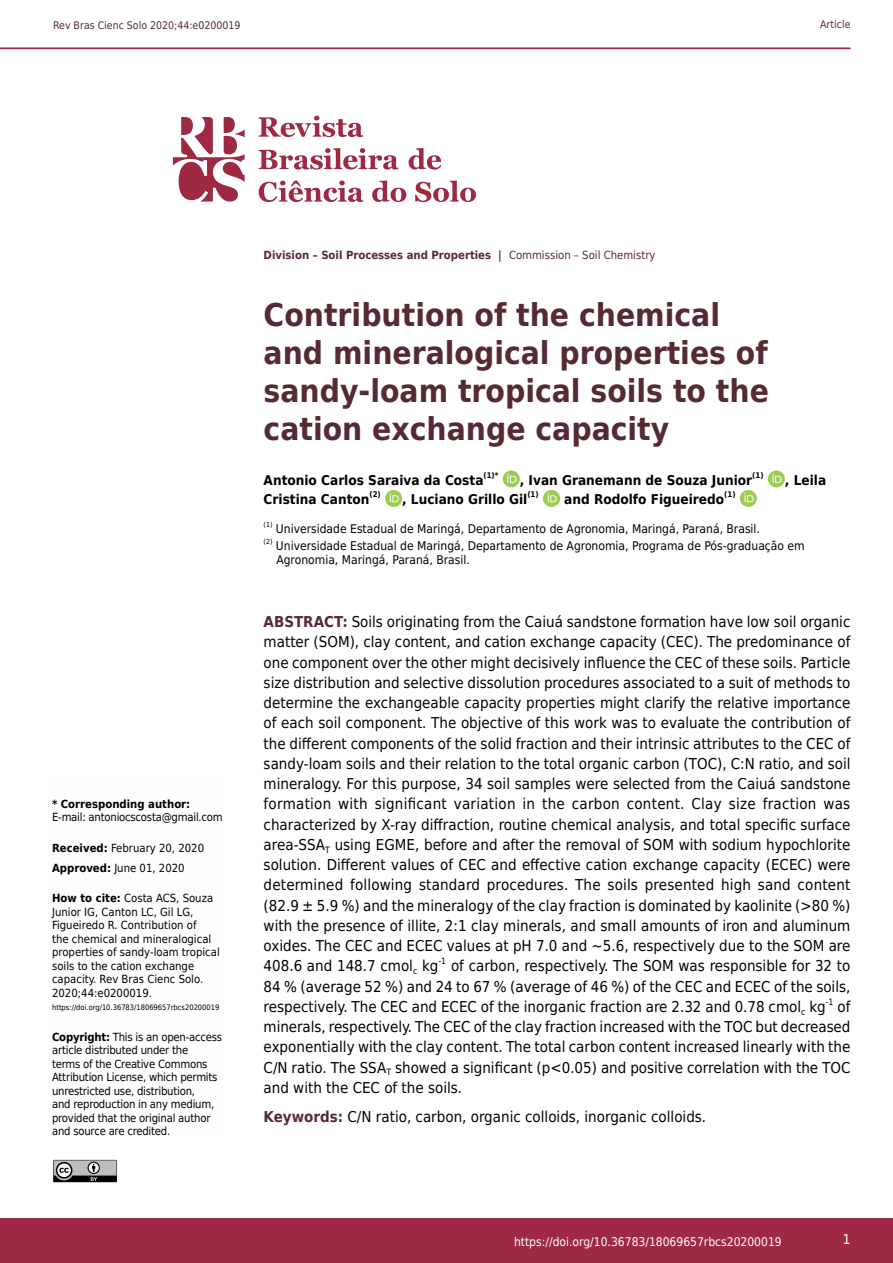
<style>
.page{position:relative;width:893px;height:1263px;background:#fff}
.page>*{position:absolute;margin:0;border:0;box-sizing:border-box;transform-origin:0 0}
.t1{font:700 31.5px/37.8px "DejaVu Sans Condensed";color:#562a32}
.t2{font:15px/20.2px "DejaVu Sans Condensed";color:#000;text-align:justify}
.t3{font:700 13.5px "DejaVu Sans Condensed";color:#000}
.t4{font:13.5px "DejaVu Sans Condensed";color:#fff}
.t5{font:12px/14.4px "DejaVu Sans Condensed";color:#000}
.t6{font:12px "DejaVu Sans Condensed";color:#fff}
.t7{font:11.25px/13.5px "DejaVu Sans Condensed";letter-spacing:-.02em;color:#000}
.t8{font:11.25px/13.5px "DejaVu Sans Condensed";color:#000}
.t9{font:700 11.25px "DejaVu Sans Condensed";color:#562a32}
.t10{font:700 11.25px "DejaVu Sans Condensed";color:#000}
.t11{font:10.5px "DejaVu Sans Condensed";color:#562a32}
.t12{font:8.7px "DejaVu Sans Condensed";color:#000}
.t13{font:700 7.8px "DejaVu Sans Condensed";color:#000}
.t14{font:7.5px "DejaVu Sans Condensed";color:#000}
.t15{font:6.9px "DejaVu Sans Condensed";color:#000}
.s1{font-weight:400}
.s2{font-weight:700}
.s3{font-weight:700;color:#562a32}
</style>
<div class="page">
<hr style="left:0;top:47px;width:850px;height:2px;background:#9e2943">
<svg style="left:53px;top:1160px;width:64px;height:22px"></svg>
<div style="left:0;top:1218px;width:893px;height:45px;background:#9e2943"></div>
<div style="left:503px;top:470px;width:17px;height:17px;background:#9ccc51;border-radius:50%"></div>
<svg style="left:507px;top:473px;width:10px;height:10px"></svg>
<div style="left:768px;top:470px;width:17px;height:17px;background:#9ccc51;border-radius:50%"></div>
<svg style="left:772px;top:473px;width:10px;height:10px"></svg>
<svg style="left:385px;top:490px;width:17px;height:17px"></svg>
<svg style="left:390px;top:493px;width:9px;height:9px"></svg>
<svg style="left:543px;top:490px;width:17px;height:17px"></svg>
<svg style="left:548px;top:493px;width:9px;height:9px"></svg>
<div style="left:740px;top:490px;width:17px;height:17px;background:#9ccc51;border-radius:50%"></div>
<svg style="left:744px;top:493px;width:10px;height:9px"></svg>
<svg style="left:173px;top:115px;width:303px;height:88px"></svg>
<p class="t11" style="left:53px;top:17px;width:189px">Rev Bras Cienc Solo 2020;44:e0200019</p>
<p class="t11" style="left:820px;top:16px;width:32px">Article</p>
<p class="t9" style="left:264px;top:246px;width:393px">Division – Soil Processes and Properties | <span class="s1">Commission – Soil Chemistry</span></p>
<p class="t10" style="left:52px;top:795px;width:140px">* Corresponding author:</p>
<p class="t7" style="left:52px;top:810px;width:172px">E-mail: antoniocscosta@gmail.com</p>
<p class="t8" style="left:52px;top:838px;width:154px;line-height:20px"><span class="s2">Received:</span> February 20, 2020<br><span class="s2">Approved:</span> June 01, 2020</p>
<p class="t8" style="left:52px;top:891px;width:169px"><span class="s2">How to cite:</span> Costa ACS, Souza<br>Junior IG, Canton LC, Gil LG,<br>Figueiredo R. Contribution of<br>the chemical and mineralogical properties of sandy-loam tropical soils to the cation exchange capacity. Rev Bras Cienc Solo.<br>2020;44:e0200019.</p>
<p class="t14" style="left:52px;top:1002px;width:169px">https://doi.org/10.36783/18069657rbcs20200019</p>
<p class="t7" style="left:52px;top:1030px;width:172px"><span class="s2">Copyright:</span> This is an open-access article distributed under the<br>terms of the Creative Commons<br>Attribution License, which permits unrestricted use, distribution,<br>and reproduction in any medium, provided that the original author and source are credited.</p>
<h1 class="t1" style="left:264px;top:295px;width:507px">Contribution of the chemical and mineralogical properties of sandy-loam tropical soils to the cation exchange capacity</h1>
<p class="t3" style="left:264px;top:469px;width:221px">Antonio Carlos Saraiva da Costa</p>
<p class="t13" style="left:483px;top:469px;width:17px">(1)*</p>
<p class="t3" style="left:520px;top:469px;width:234px">, Ivan Granemann de Souza Junior</p>
<p class="t13" style="left:752px;top:469px;width:13px">(1)</p>
<p class="t3" style="left:785px;top:469px;width:43px">, Leila</p>
<p class="t3" style="left:264px;top:488px;width:107px">Cristina Canton</p>
<p class="t13" style="left:370px;top:488px;width:13px">(2)</p>
<p class="t3" style="left:402px;top:488px;width:127px">, Luciano Grillo Gil</p>
<p class="t13" style="left:527px;top:488px;width:13px">(1)</p>
<p class="t3" style="left:564px;top:488px;width:161px">and Rodolfo Figueiredo</p>
<p class="t13" style="left:724px;top:488px;width:13px">(1)</p>
<p class="t15" style="left:264px;top:519px;width:10px">(1)</p>
<p class="t5" style="left:276px;top:522px;width:486px">Universidade Estadual de Maringá, Departamento de Agronomia, Maringá, Paraná, Brasil.</p>
<p class="t15" style="left:264px;top:536px;width:10px">(2)</p>
<p class="t5" style="left:276px;top:538px;width:530px">Universidade Estadual de Maringá, Departamento de Agronomia, Programa de Pós-graduação em<br>Agronomia, Maringá, Paraná, Brasil.</p>
<p class="t2" style="left:264px;top:611px;width:588px"><span class="s3">ABSTRACT:</span> Soils originating from the Caiuá sandstone formation have low soil organic matter (SOM), clay content, and cation exchange capacity (CEC). The predominance of one component over the other might decisively influence the CEC of these soils. Particle size distribution and selective dissolution procedures associated to a suit of methods to determine the exchangeable capacity properties might clarify the relative importance of each soil component. The objective of this work was to evaluate the contribution of the different components of the solid fraction and their intrinsic attributes to the CEC of sandy-loam soils and their relation to the total organic carbon (TOC), C:N ratio, and soil mineralogy. For this purpose, 34 soil samples were selected from the Caiuá sandstone formation with significant variation in the carbon content. Clay size fraction was characterized by X-ray diffraction, routine chemical analysis, and total specific surface area-SSA<sub>T</sub> using EGME, before and after the removal of SOM with sodium hypochlorite solution. Different values of CEC and effective cation exchange capacity (ECEC) were determined following standard procedures. The soils presented high sand content (82.9 ± 5.9 %) and the mineralogy of the clay fraction is dominated by kaolinite (&gt;80 %) with the presence of illite, 2:1 clay minerals, and small amounts of iron and aluminum oxides. The CEC and ECEC values at pH 7.0 and ~5.6, respectively due to the SOM are 408.6 and 148.7 cmol<sub>c</sub> kg</p>
<p class="t12" style="left:438px;top:954px;width:9px">-1</p>
<p class="t2" style="left:264px;top:956px;width:588px;text-indent:187px">of carbon, respectively. The SOM was responsible for 32 to 84 % (average 52 %) and 24 to 67 % (average of 46 %) of the CEC and ECEC of the soils, respectively. The CEC and ECEC of the inorganic fraction are 2.32 and 0.78 cmol<sub>c</sub> kg</p>
<p class="t12" style="left:826px;top:994px;width:9px">-1</p>
<p class="t2" style="left:264px;top:996px;width:588px;text-indent:574px">of minerals, respectively. The CEC of the clay fraction increased with the TOC but decreased exponentially with the clay content. The total carbon content increased linearly with the C/N ratio. The SSA<sub>T</sub> showed a significant (p&lt;0.05) and positive correlation with the TOC and with the CEC of the soils.</p>
<p class="t2" style="left:264px;top:1106px;width:444px"><span class="s3">Keywords:</span> C/N ratio, carbon, organic colloids, inorganic colloids.</p>
<p class="t6" style="left:514px;top:1231px;width:269px">https://doi.org/10.36783/18069657rbcs20200019</p>
<p class="t4" style="left:843px;top:1228px;width:9px">1</p>
</div>
